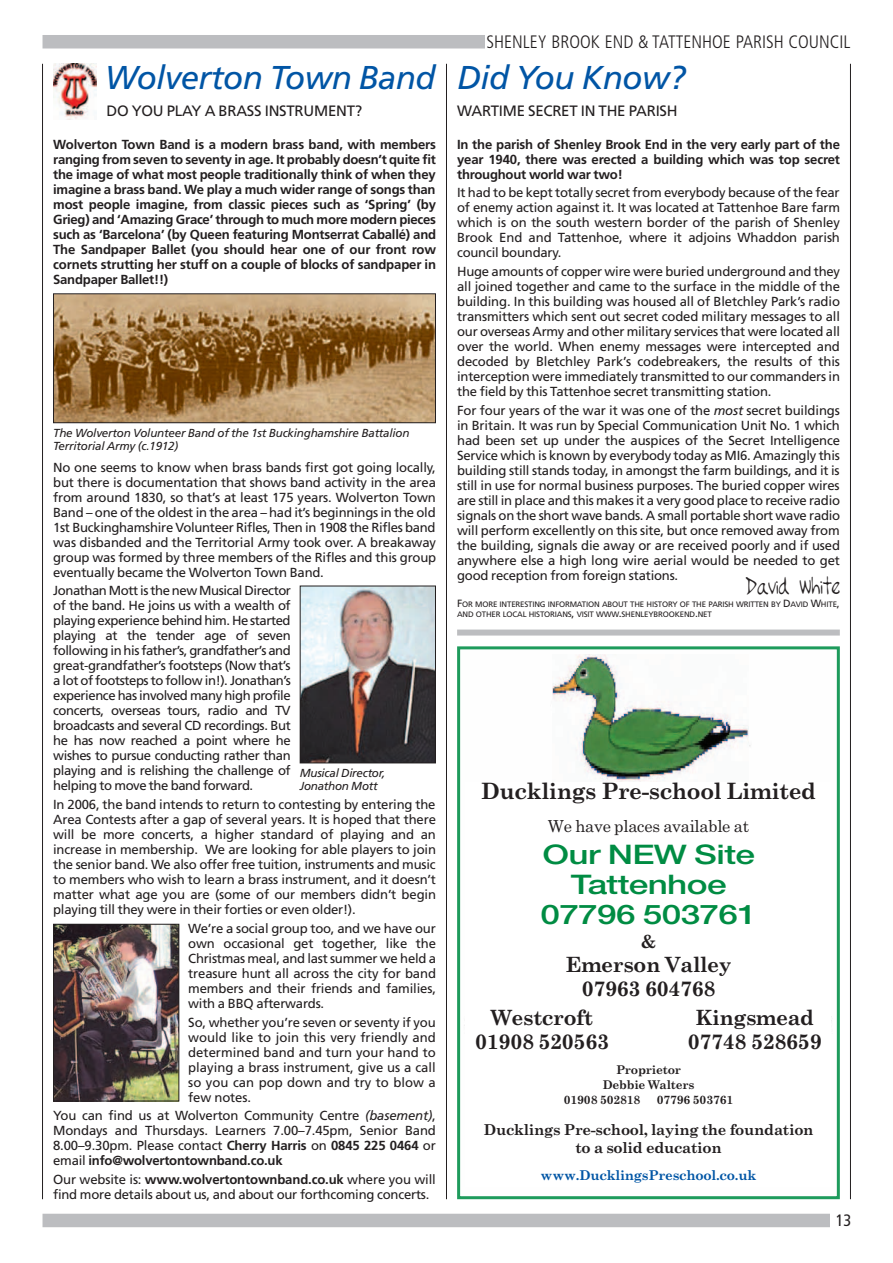
<style>
.page{position:relative;width:893px;height:1263px;background:#fff}
.page>*{position:absolute;margin:0;border:0;box-sizing:border-box;transform-origin:0 0}
.t1{font:italic 33px "Frutiger";letter-spacing:-.015em;color:#0155a5}
.t2{font:500 27px/30px "Helvetica Neue";letter-spacing:-.015em;color:#008c43;text-align:center;scale:1.3 1}
.t3{font:24px "Ryans Hand";color:#231f20;scale:.8 1}
.t4{font:700 22.5px "Century Schoolbook";letter-spacing:-.015em;color:#231f20}
.t5{font:700 21px/24px "Century Schoolbook";letter-spacing:-.015em;color:#231f20;text-align:center}
.t6{font:300 condensed 18px "Frutiger";color:#231f20}
.t7{font:700 18px "Century Schoolbook";color:#231f20}
.t8{font:16.5px "Century Schoolbook";letter-spacing:-.015em;color:#231f20}
.t9{font:condensed 16.5px "Frutiger";color:#231f20}
.t10{font:700 15px/18px "Century Schoolbook";letter-spacing:-.015em;color:#231f20;text-align:center}
.t11{font:15px "Frutiger";letter-spacing:-.015em;color:#231f20}
.t12{font:700 13.5px "Century Schoolbook";letter-spacing:-.015em;color:#0155a5}
.t13{font:13.2px/15px "Frutiger";letter-spacing:-.015em;color:#231f20;text-align:justify}
.t14{font:700 13.2px/15px "Frutiger";letter-spacing:-.01em;color:#231f20;text-align:justify}
.t15{font:700 12px "Century Schoolbook";letter-spacing:-.015em;color:#231f20}
.t16{font:italic 11.7px/13.5px "Frutiger";letter-spacing:-.015em;color:#231f20}
.t17{font:7.8px/10.5px "Frutiger";letter-spacing:-.02em;color:#231f20}
.s1{font-style:italic}
.s2{font-weight:700}
.s3{font-size:10.5px}
</style>
<div class="page">
<div style="left:43px;top:1214px;width:807px;height:13px;background:#bcbdc0"></div>
<div style="left:830px;top:1210px;width:21px;height:23px;background:#fff"></div>
<hr style="left:850px;top:64px;width:1px;height:1135px;background:#231f20">
<hr style="left:42px;top:64px;width:1px;height:1135px;background:#231f20">
<div style="left:43px;top:35px;width:807px;height:13px;background:#bcbdc0"></div>
<div style="left:485px;top:34px;width:365px;height:21px;background:#fff"></div>
<hr style="left:446px;top:64px;width:1px;height:1135px;background:#231f20">
<img style="left:55px;top:926px;width:122px;height:173px">
<div style="left:53px;top:924px;width:126px;height:177px;border:1px solid #231f20"></div>
<img style="left:55px;top:295px;width:379px;height:126px">
<div style="left:53px;top:293px;width:383px;height:130px;border:1px solid #231f20"></div>
<img style="left:302px;top:588px;width:132px;height:173px">
<div style="left:300px;top:586px;width:136px;height:177px;border:1px solid #231f20"></div>
<img style="left:53px;top:64px;width:43px;height:55px">
<div style="left:457px;top:629px;width:383px;height:6px;background:#bcbdc0"></div>
<div style="left:457px;top:646px;width:383px;height:553px;border:3px solid #1e9b5c"></div>
<img style="left:553px;top:655px;width:196px;height:127px">
<h1 class="t1" style="left:105px;top:64px;width:332px">Wolverton Town Band</h1>
<p class="t11" style="left:106px;top:104px;width:257px">DO YOU PLAY A BRASS INSTRUMENT?</p>
<p class="t14" style="left:53px;top:137px;width:385px">Wolverton Town Band is a modern brass band, with members ranging from seven to seventy in age. It probably doesn’t quite fit the image of what most people traditionally think of when they imagine a brass band. We play a much wider range of songs than most people imagine, from classic pieces such as ‘Spring’ (by Grieg) and ‘Amazing Grace’ through to much more modern pieces such as ‘Barcelona’ (by Queen featuring Montserrat Caballé) and The Sandpaper Ballet (you should hear one of our front row cornets strutting her stuff on a couple of blocks of sandpaper in Sandpaper Ballet!!)</p>
<p class="t16" style="left:53px;top:427px;width:358px">The Wolverton Volunteer Band of the 1st Buckinghamshire Battalion<br>Territorial Army (c.1912)</p>
<p class="t13" style="left:53px;top:460px;width:385px">No one seems to know when brass bands first got going locally, but there is documentation that shows band activity in the area from around 1830, so that’s at least 175 years. Wolverton Town Band – one of the oldest in the area – had it’s beginnings in the old 1st Buckinghamshire Volunteer Rifles, Then in 1908 the Rifles band was disbanded and the Territorial Army took over. A breakaway group was formed by three members of the Rifles and this group eventually became the Wolverton Town Band.</p>
<p class="t13" style="left:53px;top:584px;width:239px">Jonathan Mott is the new Musical Director of the band. He joins us with a wealth of playing experience behind him. He started playing at the tender age of seven following in his father’s, grandfather’s and great-grandfather’s footsteps (Now that’s a lot of footsteps to follow in!). Jonathan’s experience has involved many high profile concerts, overseas tours, radio and TV broadcasts and several CD recordings. But he has now reached a point where he wishes to pursue conducting rather than playing and is relishing the challenge of helping to move the band forward.</p>
<p class="t13" style="left:53px;top:798px;width:384px">In 2006, the band intends to return to contesting by entering the Area Contests after a gap of several years. It is hoped that there will be more concerts, a higher standard of playing and an increase in membership. We are looking for able players to join the senior band. We also offer free tuition, instruments and music to members who wish to learn a brass instrument, and it doesn’t matter what age you are (some of our members didn’t begin playing till they were in their forties or even older!).</p>
<p class="t13" style="left:188px;top:922px;width:249px">We’re a social group too, and we have our own occasional get together, like the Christmas meal, and last summer we held a treasure hunt all across the city for band members and their friends and families, with a BBQ afterwards.</p>
<p class="t13" style="left:188px;top:1015px;width:249px">So, whether you’re seven or seventy if you would like to join this very friendly and determined band and turn your hand to playing a brass instrument, give us a call so you can pop down and try to blow a few notes.</p>
<p class="t13" style="left:53px;top:1109px;width:384px">You can find us at Wolverton Community Centre <span class="s1">(basement)</span>, Mondays and Thursdays. Learners 7.00–7.45pm, Senior Band 8.00–9.30pm. Please contact <span class="s2">Cherry Harris</span> on <span class="s2">0845 225 0464</span> or email <span class="s2">info@wolvertontownband.co.uk</span></p>
<p class="t13" style="left:53px;top:1173px;width:384px">Our website is: <span class="s2">www.wolvertontownband.co.uk</span> where you will find more details about us, and about our forthcoming concerts.</p>
<p class="t16" style="left:300px;top:767px;width:87px">Musical Director,<br>Jonathon Mott</p>
<h3 class="t6" style="left:486px;top:34px;width:366px">SHENLEY BROOK END &amp; TATTENHOE PARISH COUNCIL</h3>
<h1 class="t1" style="left:457px;top:64px;width:230px">Did You Know?</h1>
<p class="t11" style="left:457px;top:104px;width:222px">WARTIME SECRET IN THE PARISH</p>
<p class="t14" style="left:457px;top:137px;width:384px">In the parish of Shenley Brook End in the very early part of the year 1940, there was erected a building which was top secret throughout world war two!</p>
<p class="t13" style="left:457px;top:186px;width:385px">It had to be kept totally secret from everybody because of the fear of enemy action against it. It was located at Tattenhoe Bare farm which is on the south western border of the parish of Shenley Brook End and Tattenhoe, where it adjoins Whaddon parish council boundary.</p>
<p class="t13" style="left:457px;top:265px;width:384px">Huge amounts of copper wire were buried underground and they all joined together and came to the surface in the middle of the building. In this building was housed all of Bletchley Park’s radio transmitters which sent out secret coded military messages to all our overseas Army and other military services that were located all over the world. When enemy messages were intercepted and decoded by Bletchley Park’s codebreakers, the results of this interception were immediately transmitted to our commanders in the field by this Tattenhoe secret transmitting station.</p>
<p class="t13" style="left:457px;top:404px;width:385px">For four years of the war it was one of the <span class="s1">most</span> secret buildings in Britain. It was run by Special Communication Unit No. 1 which had been set up under the auspices of the Secret Intelligence Service which is known by everybody today as MI6. Amazingly this building still stands today, in amongst the farm buildings, and it is still in use for normal business purposes. The buried copper wires are still in place and this makes it a very good place to receive radio signals on the short wave bands. A small portable short wave radio will perform excellently on this site, but once removed away from the building, signals die away or are received poorly and if used anywhere else a high long wire aerial would be needed to get good reception from foreign stations.</p>
<h3 class="t3" style="left:745px;top:576px;width:120px">David White</h3>
<p class="t17" style="left:457px;top:599px;width:384px"><span class="s3">F</span>OR MORE INTERESTING INFORMATION ABOUT THE HISTORY OF THE PARISH WRITTEN BY <span class="s3">D</span>AVID <span class="s3">W</span>HITE<span class="s3">,<br></span>AND OTHER LOCAL HISTORIANS<span class="s3">,</span> VISIT WWW<span class="s3">.</span>SHENLEYBROOKEND<span class="s3">.</span>NET</p>
<h3 class="t4" style="left:481px;top:778px;width:336px">Ducklings Pre-school Limited</h3>
<p class="t8" style="left:548px;top:817px;width:203px">We have places available at</p>
<h2 class="t2" style="left:540px;top:842px;width:168px">Our NEW Site<br>Tattenhoe<br>07796 503761</h2>
<h3 class="t7" style="left:641px;top:932px;width:17px">&amp;</h3>
<h3 class="t5" style="left:566px;top:953px;width:167px">Emerson Valley<br>07963 604768</h3>
<h3 class="t5" style="left:491px;top:1005px;width:103px">Westcroft</h3>
<h3 class="t5" style="left:695px;top:1005px;width:120px">Kingsmead</h3>
<h3 class="t5" style="left:475px;top:1029px;width:135px">01908 520563</h3>
<h3 class="t5" style="left:688px;top:1029px;width:135px">07748 528659</h3>
<p class="t15" style="left:616px;top:1063px;width:67px">Proprietor</p>
<p class="t15" style="left:603px;top:1078px;width:93px">Debbie Walters</p>
<p class="t15" style="left:564px;top:1093px;width:78px">01908 502818</p>
<p class="t15" style="left:657px;top:1093px;width:78px">07796 503761</p>
<p class="t10" style="left:484px;top:1121px;width:331px">Ducklings Pre-school, laying the foundation to a solid education</p>
<p class="t12" style="left:541px;top:1167px;width:217px">www.DucklingsPreschool.co.uk</p>
<p class="t9" style="left:836px;top:1214px;width:17px">13</p>
</div>
